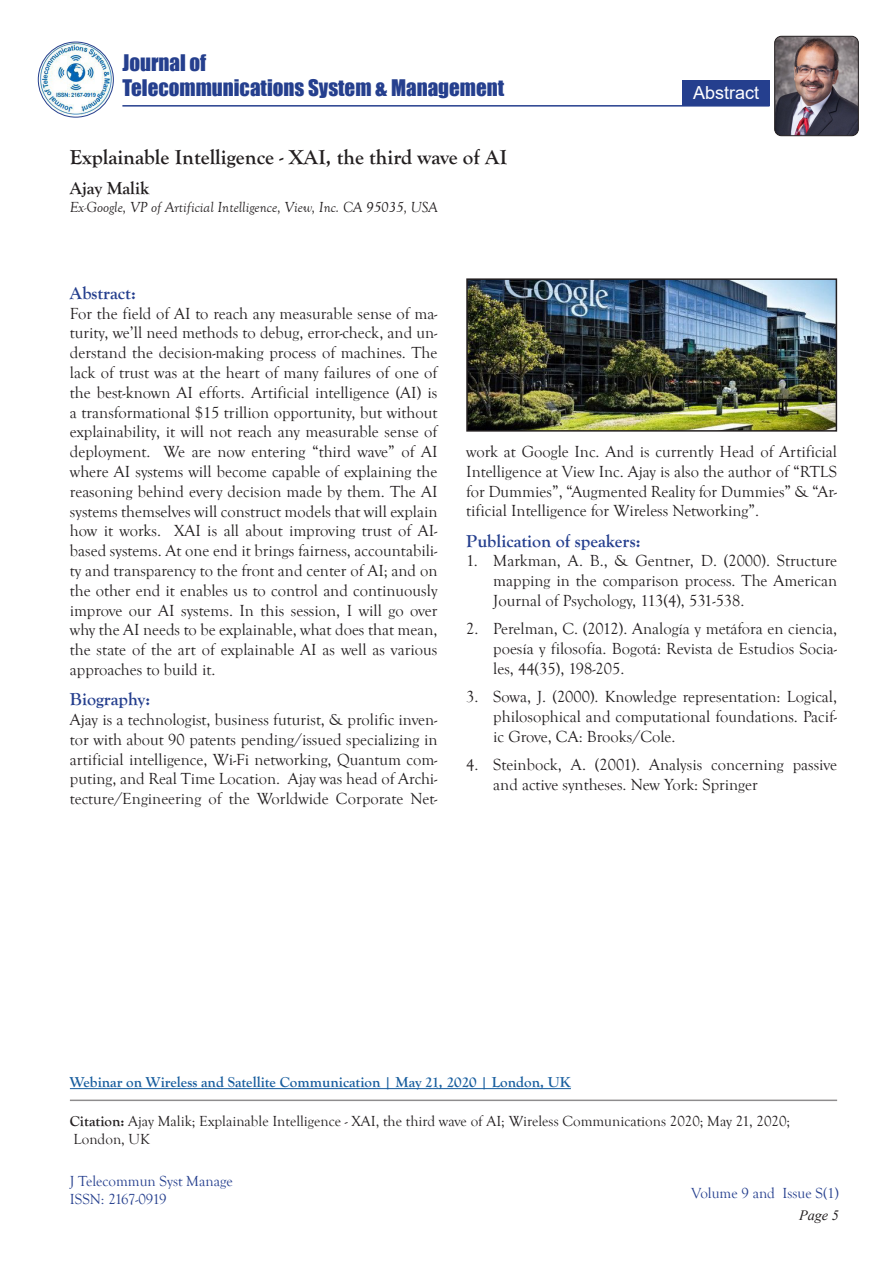
<style>
.page{position:relative;width:893px;height:1263px;background:#fff}
.page>*{position:absolute;margin:0;border:0;box-sizing:border-box;transform-origin:0 0}
.t1{font:21px/25.2px "Impact";color:#253f8e}
.t2{font:700 21px "Goudy Old Style T";color:#231f20}
.t3{font:700 18px "Goudy Old Style T";color:#253f8e}
.t4{font:700 18px "Goudy Old Style T";color:#231f20}
.t5{font:18px "Arial";color:#fff}
.t6{font:16.5px/19.8px "Goudy Old Style T";color:#231f20;text-align:justify}
.t7{font:15px "Goudy Old Style T";color:#231f20}
.t8{font:700 15px "Goudy Old Style T";color:#175d9e}
.t9{font:italic 15px "Goudy Old Style T";color:#231f20}
.t10{font:15px/18px "Goudy Old Style T";color:#253f8e}
.t11{font:italic 14.25px "Times New Roman";color:#231f20}
.s1{font-weight:700}
</style>
<div class="page">
<img style="left:38px;top:42px;width:75px;height:75px;border-radius:38px">
<div style="left:38px;top:42px;width:76px;height:76px;border:1px solid #253f8e;border-radius:50%"></div>
<div style="left:682px;top:80px;width:88px;height:25px;background:#253f8e"></div>
<hr style="left:122px;top:105px;width:647px;height:2px;background:#253f8e">
<img style="left:775px;top:36px;width:83px;height:100px">
<div style="left:774px;top:36px;width:85px;height:100px;border:1px solid #231f20;border-radius:7px"></div>
<hr style="left:70px;top:1099px;width:767px;height:2px;background:#231f20">
<img style="left:469px;top:281px;width:365px;height:148px">
<div style="left:466px;top:278px;width:371px;height:154px;border:2px solid #231f20"></div>
<hr style="left:70px;top:1088px;width:501px;height:1px;background:#175d9e">
<p class="t1" style="left:122px;top:49px;width:383px">Journal of<br>Telecommunications System &amp; Management</p>
<p class="t2" style="left:70px;top:146px;width:439px">Explainable Intelligence - XAI, the third wave of AI</p>
<p class="t4" style="left:70px;top:178px;width:81px">Ajay Malik</p>
<p class="t9" style="left:70px;top:199px;width:369px">Ex-Google, VP of Artificial Intelligence, View, Inc. CA 95035, USA</p>
<p class="t5" style="left:693px;top:80px;width:68px">Abstract</p>
<p class="t3" style="left:70px;top:283px;width:68px">Abstract:</p>
<p class="t6" style="left:70px;top:304px;width:369px">For the field of AI to reach any measurable sense of ma&shy;turity, we’ll need methods to debug, error-check, and un&shy;derstand the decision-making process of machines. The lack of trust was at the heart of many failures of one of the best-known AI efforts. Artificial intelligence (AI) is a transformational $15 trillion opportunity, but without explainability, it will not reach any measurable sense of deployment. We are now entering “third wave” of AI where AI systems will become capable of explaining the reasoning behind every decision made by them. The AI systems themselves will construct models that will explain how it works. XAI is all about improving trust of AI&shy;based systems. At one end it brings fairness, accountabili&shy;ty and transparency to the front and center of AI; and on the other end it enables us to control and continuously improve our AI systems. In this session, I will go over why the AI needs to be explainable, what does that mean, the state of the art of explainable AI as well as various approaches to build it.</p>
<p class="t3" style="left:70px;top:689px;width:82px">Biography:</p>
<p class="t6" style="left:70px;top:710px;width:369px">Ajay is a technologist, business futurist, &amp; prolific inven&shy;tor with about 90 patents pending/issued specializing in artificial intelligence, Wi-Fi networking, Quantum com&shy;puting, and Real Time Location. Ajay was head of Archi&shy;tecture/Engineering of the Worldwide Corporate Net-</p>
<p class="t6" style="left:466px;top:442px;width:372px">work at Google Inc. And is currently Head of Artificial Intelligence at View Inc. Ajay is also the author of “RTLS for Dummies”, “Augmented Reality for Dummies” &amp; “Ar&shy;tificial Intelligence for Wireless Networking”.</p>
<p class="t3" style="left:466px;top:530px;width:176px">Publication of speakers:</p>
<p class="t6" style="left:493px;top:551px;width:345px;text-indent:-27px">1. Markman, A. B., &amp; Gentner, D. (2000). Structure mapping in the comparison process. The American Journal of Psychology, 113(4), 531-538.</p>
<p class="t6" style="left:493px;top:619px;width:345px;text-indent:-27px">2. Perelman, C. (2012). Analogía y metáfora en ciencia, poesía y filosofía. Bogotá: Revista de Estudios Socia&shy;les, 44(35), 198-205.</p>
<p class="t6" style="left:493px;top:687px;width:345px;text-indent:-27px">3. Sowa, J. (2000). Knowledge representation: Logical, philosophical and computational foundations. Pacif&shy;ic Grove, CA: Brooks/Cole.</p>
<p class="t6" style="left:493px;top:755px;width:345px;text-indent:-27px">4. Steinbock, A. (2001). Analysis concerning passive and active syntheses. New York: Springer</p>
<p class="t8" style="left:70px;top:1074px;width:502px">Webinar on Wireless and Satellite Communication | May 21, 2020 | London, UK</p>
<p class="t7" style="left:70px;top:1113px;width:722px"><span class="s1">Citation:</span> Ajay Malik; Explainable Intelligence - XAI, the third wave of AI; Wireless Communications 2020; May 21, 2020;</p>
<p class="t7" style="left:74px;top:1131px;width:78px">London, UK</p>
<p class="t10" style="left:70px;top:1173px;width:164px">J Telecommun Syst Manage<br>ISSN: 2167-0919</p>
<p class="t10" style="left:691px;top:1185px;width:149px">Volume 9 and Issue S(1)</p>
<p class="t11" style="left:799px;top:1206px;width:41px">Page 5</p>
</div>
